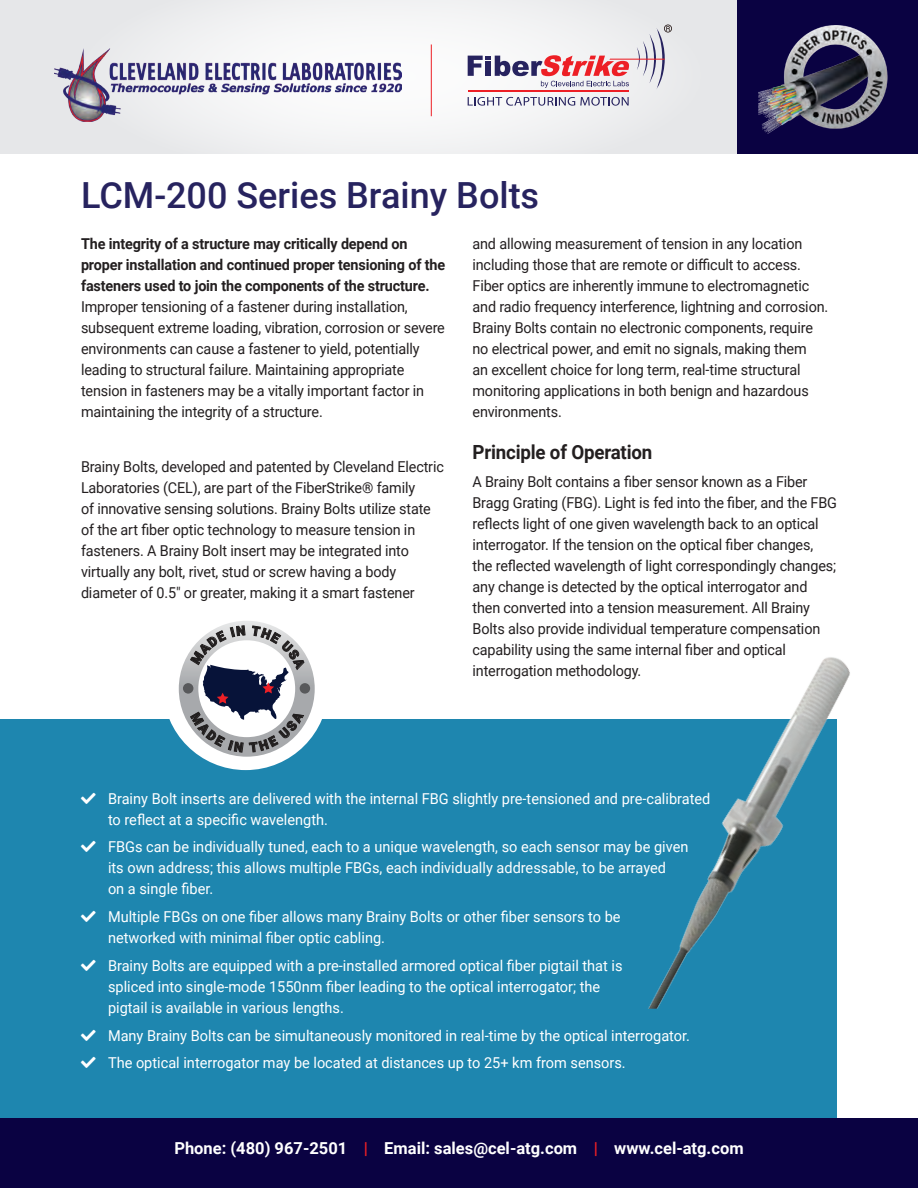
<style>
.page{position:relative;width:918px;height:1188px;background:#fff}
.page>*{position:absolute;margin:0;border:0;box-sizing:border-box;transform-origin:0 0}
.t1{font:500 36px "Roboto";color:#27235f}
.t2{font:700 19.5px "Roboto";letter-spacing:-.01em;color:#231f20;scale:.96 1}
.t3{font:700 16.5px "Roboto";color:#fff}
.t4{font:15px/21px "Roboto";letter-spacing:-.01em;color:#231f20;scale:.96 1}
.t5{font:15px/21px "Roboto";color:#fff}
.s1{font-weight:700}
.s2{color:#ed1f25}
</style>
<div class="page">
<div style="left:0;top:719px;width:837px;height:401px;background:#1e86af"></div>
<div style="left:163px;top:605px;width:165px;height:165px;background:#fff;border-radius:50%"></div>
<svg style="left:179px;top:621px;width:136px;height:136px"></svg>
<div style="left:183px;top:683px;width:10px;height:11px;background:#58595b;border-radius:50%"></div>
<div style="left:300px;top:683px;width:10px;height:11px;background:#58595b;border-radius:50%"></div>
<div style="left:0;top:0;width:918px;height:153px;background:#e6e7e9"></div>
<svg style="left:83px;top:1px;width:587px;height:150px;fill:#f1f2f3"></svg>
<div style="left:738px;top:0;width:180px;height:153px;background:#0a0242"></div>
<svg style="left:468px;top:97px;width:161px;height:9px"></svg>
<svg style="left:468px;top:25px;width:204px;height:64px"></svg>
<hr style="left:468px;top:91px;width:161px;height:1px;background:#ed1f25">
<img style="left:54px;top:49px;width:348px;height:73px">
<hr style="left:431px;top:44px;width:1px;height:72px;background:#ed1f25">
<div style="left:0;top:1119px;width:918px;height:69px;background:#0a0242"></div>
<img style="left:758px;top:25px;width:130px;height:109px">
<img style="left:648px;top:657px;width:202px;height:352px">
<svg style="left:190px;top:625px;width:115px;height:127px"></svg>
<h1 class="t1" style="left:81px;top:170px;width:460px">LCM-200 Series Brainy Bolts</h1>
<p class="t4" style="left:81px;top:232px;width:381px"><span class="s1">The integrity of a structure may critically depend on proper installation and continued proper tensioning of the fasteners used to join the components of the structure.<br></span>Improper tensioning of a fastener during installation, subsequent extreme loading, vibration, corrosion or severe environments can cause a fastener to yield, potentially leading to structural failure. Maintaining appropriate tension in fasteners may be a vitally important factor in maintaining the integrity of a structure.</p>
<p class="t4" style="left:472px;top:232px;width:372px">and allowing measurement of tension in any location including those that are remote or difficult to access.<br>Fiber optics are inherently immune to electromagnetic and radio frequency interference, lightning and corrosion.<br>Brainy Bolts contain no electronic components, require no electrical power, and emit no signals, making them<br>an excellent choice for long term, real-time structural monitoring applications in both benign and hazardous environments.</p>
<h2 class="t2" style="left:472px;top:438px;width:189px">Principle of Operation</h2>
<p class="t4" style="left:472px;top:470px;width:381px">A Brainy Bolt contains a fiber sensor known as a Fiber Bragg Grating (FBG). Light is fed into the fiber, and the FBG reflects light of one given wavelength back to an optical interrogator. If the tension on the optical fiber changes,<br>the reflected wavelength of light correspondingly changes; any change is detected by the optical interrogator and then converted into a tension measurement. All Brainy Bolts also provide individual temperature compensation capability using the same internal fiber and optical interrogation methodology.</p>
<p class="t4" style="left:81px;top:456px;width:380px">Brainy Bolts, developed and patented by Cleveland Electric Laboratories (CEL), are part of the FiberStrike® family<br>of innovative sensing solutions. Brainy Bolts utilize state of the art fiber optic technology to measure tension in fasteners. A Brainy Bolt insert may be integrated into virtually any bolt, rivet, stud or screw having a body diameter of 0.5" or greater, making it a smart fastener</p>
<p class="t5" style="left:108px;top:787px;width:604px">Brainy Bolt inserts are delivered with the internal FBG slightly pre-tensioned and pre-calibrated to reflect at a specific wavelength.</p>
<p class="t5" style="left:108px;top:836px;width:582px">FBGs can be individually tuned, each to a unique wavelength, so each sensor may be given its own address; this allows multiple FBGs, each individually addressable, to be arrayed<br>on a single fiber.</p>
<p class="t5" style="left:108px;top:906px;width:514px">Multiple FBGs on one fiber allows many Brainy Bolts or other fiber sensors to be networked with minimal fiber optic cabling.</p>
<p class="t5" style="left:108px;top:955px;width:516px">Brainy Bolts are equipped with a pre-installed armored optical fiber pigtail that is spliced into single-mode 1550nm fiber leading to the optical interrogator; the pigtail is available in various lengths.</p>
<p class="t5" style="left:108px;top:1024px;width:584px">Many Brainy Bolts can be simultaneously monitored in real-time by the optical interrogator.</p>
<p class="t5" style="left:108px;top:1052px;width:519px">The optical interrogator may be located at distances up to 25+ km from sensors.</p>
<p class="t3" style="left:174px;top:1137px;width:571px">Phone: (480) 967-2501 <span class="s2">|</span> Email: sales@cel-atg.com <span class="s2">|</span> www.cel-atg.com</p>
</div>
